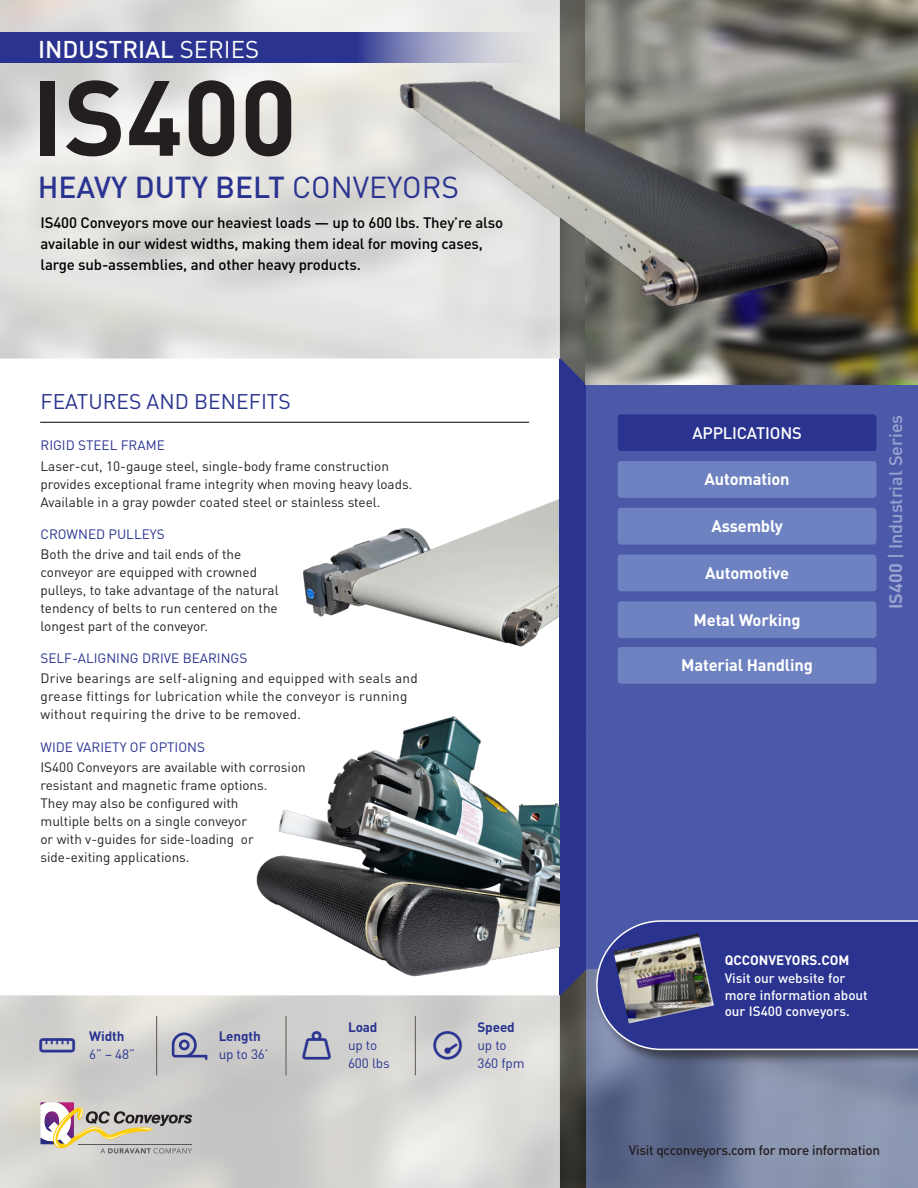
<style>
.page{position:relative;width:918px;height:1188px;background:#fff}
.page>*{position:absolute;margin:0;border:0;box-sizing:border-box;transform-origin:0 0}
.t1{font:700 105px "DIN";color:#231f20}
.Industry_Focus{font:500 30px "DIN";color:#2a3490}
.t2{font:28.5px "Font Awesome 6 Pro";color:#2a3490}
.t3{font:500 24px "DIN";color:#fff}
.t4{font:21px "DIN";color:#2a3490}
.Industry_Focus-2{font:500 18px "DIN";color:#98a3d2}
.t5{font:700 16.5px "DIN";letter-spacing:-.01em;color:#fff}
.t6{font:500 16.5px "DIN";letter-spacing:-.01em;color:#fff}
.Intro_Paragraph{font:500 15px/21px "DIN";letter-spacing:-.01em;color:#000}
.Body_Copy{font:13.5px/18px "DIN";color:#231f20}
.Body_Copy-2{font:13.5px/18px "DIN";letter-spacing:.02em;color:#231f20}
.IS_Section_Header{font:13.5px/18px "DIN";color:#2a3490}
.Body_Copy-3{font:500 13.5px/16.5px "DIN";color:#fff}
.t7{font:500 13.5px "DIN";letter-spacing:-.02em;color:#231f20}
.t8{font:700 13.5px "DIN";letter-spacing:-.01em;color:#2a3490}
.IS_Section_Header-2{font:700 13.5px "DIN";color:#fff}
.s1{font-weight:400}
.s2{font-weight:700}
</style>
<div class="page">
<svg style="left:586px;top:995px;width:332px;height:193px;background:#76809e"></svg>
<svg style="left:560px;top:0;width:26px;height:1188px;background:#4f4e47"></svg>
<svg style="left:0;top:0;width:560px;height:359px;background:#e1e1de"></svg>
<svg style="left:0;top:995px;width:560px;height:193px;background:#d4d3d1"></svg>
<svg style="left:0;top:32px;width:560px;height:31px;background:#575ea4"></svg>
<div style="left:584px;top:684px;width:334px;height:311px;background:#4b5aa8"></div>
<div style="left:560px;top:684px;width:26px;height:311px;background:#2a3490"></div>
<svg style="left:40px;top:1102px;width:152px;height:52px;background:#c4bbb0"></svg>
<hr style="left:79px;top:1144px;width:113px;height:1px;background:#57585a">
<div style="left:584px;top:359px;width:334px;height:370px;background:#4b5aa8"></div>
<div style="left:560px;top:359px;width:26px;height:370px;background:#2a3490"></div>
<img style="left:586px;top:0;width:332px;height:385px">
<div style="left:618px;top:414px;width:258px;height:37px;background:#2a3490;border-radius:3px"></div>
<div style="left:618px;top:461px;width:258px;height:37px;background:#6e82c1;border-radius:3px"></div>
<div style="left:618px;top:508px;width:258px;height:37px;background:#6e82c1;border-radius:3px"></div>
<div style="left:618px;top:555px;width:258px;height:36px;background:#6e82c1;border-radius:3px"></div>
<div style="left:618px;top:601px;width:258px;height:37px;background:#6e82c1;border-radius:3px"></div>
<div style="left:618px;top:647px;width:258px;height:37px;background:#6e82c1;border-radius:3px"></div>
<hr style="left:40px;top:422px;width:489px;height:1px;background:#000">
<hr style="left:156px;top:1016px;width:1px;height:59px;background:#6b6360">
<hr style="left:415px;top:1016px;width:1px;height:59px;background:#6b6360">
<hr style="left:285px;top:1016px;width:2px;height:59px;background:#6b6360">
<img style="left:388px;top:77px;width:460px;height:243px">
<img style="left:208px;top:711px;width:352px;height:287px">
<img style="left:303px;top:499px;width:256px;height:148px">
<div style="left:595px;top:919px;width:323px;height:146px;background:#231f20;opacity:.6"></div>
<svg style="left:595px;top:920px;width:323px;height:131px;background:#343e94"></svg>
<img style="left:614px;top:933px;width:100px;height:90px">
<svg style="left:172px;top:1032px;width:35px;height:28px"></svg>
<svg style="left:39px;top:1038px;width:36px;height:14px"></svg>
<svg style="left:302px;top:1031px;width:29px;height:28px"></svg>
<svg style="left:434px;top:1031px;width:28px;height:28px"></svg>
<h3 class="t3" style="left:38px;top:34px;width:223px">INDUSTRIAL <span class="s1">SERIES</span></h3>
<p class="t1" style="left:32px;top:49px;width:267px">IS400</p>
<p class="Industry_Focus" style="left:38px;top:168px;width:423px">HEAVY DUTY BELT <span class="s1">CONVEYORS</span></p>
<p class="Intro_Paragraph" style="left:40px;top:212px;width:464px">IS400 Conveyors move our heaviest loads — up to 600 lbs. They’re also available in our widest widths, making them ideal for moving cases, large sub-assemblies, and other heavy products.</p>
<p class="t4" style="left:40px;top:388px;width:252px">FEATURES AND BENEFITS</p>
<p class="IS_Section_Header" style="left:40px;top:436px;width:126px">RIGID STEEL FRAME</p>
<p class="Body_Copy" style="left:40px;top:456px;width:373px">Laser-cut, 10-gauge steel, single-body frame construction provides exceptional frame integrity when moving heavy loads.<br>Available in a gray powder coated steel or stainless steel.</p>
<p class="IS_Section_Header" style="left:40px;top:525px;width:126px">CROWNED PULLEYS</p>
<p class="Body_Copy" style="left:40px;top:545px;width:240px">Both the drive and tail ends of the conveyor are equipped with crowned pulleys, to take advantage of the natural tendency of belts to run centered on the longest part of the conveyor.</p>
<p class="IS_Section_Header" style="left:40px;top:649px;width:208px">SELF-ALIGNING DRIVE BEARINGS</p>
<p class="Body_Copy-2" style="left:40px;top:669px;width:379px">Drive bearings are self-aligning and equipped with seals and grease fittings for lubrication while the conveyor is running without requiring the drive to be removed.</p>
<p class="IS_Section_Header" style="left:40px;top:738px;width:166px">WIDE VARIETY OF OPTIONS</p>
<p class="Body_Copy" style="left:40px;top:758px;width:267px">IS400 Conveyors are available with corrosion resistant and magnetic frame options.<br>They may also be configured with<br>multiple belts on a single conveyor<br>or with v-guides for side-loading or side-exiting applications.</p>
<p class="t8" style="left:348px;top:1019px;width:31px">Load</p>
<p class="IS_Section_Header" style="left:348px;top:1036px;width:43px">up to<br>600 lbs</p>
<p class="t2" style="left:39px;top:1031px;width:37px">◆●□□■▼●</p>
<p class="t2" style="left:303px;top:1031px;width:30px">▼■■</p>
<p class="t2" style="left:434px;top:1031px;width:30px">▼□▼▲▼▲▼</p>
<p class="t8" style="left:89px;top:1028px;width:37px">Width</p>
<p class="IS_Section_Header" style="left:89px;top:1045px;width:47px">6” – 48”</p>
<p class="t8" style="left:219px;top:1028px;width:44px">Length</p>
<p class="IS_Section_Header" style="left:219px;top:1045px;width:51px">up to 36’</p>
<p class="t8" style="left:477px;top:1019px;width:39px">Speed</p>
<p class="IS_Section_Header" style="left:477px;top:1036px;width:49px">up to<br>360 fpm</p>
<p class="t6" style="left:692px;top:422px;width:111px">APPLICATIONS</p>
<p class="t5" style="left:704px;top:469px;width:87px">Automation</p>
<p class="t5" style="left:711px;top:515px;width:73px">Assembly</p>
<p class="t5" style="left:705px;top:562px;width:85px">Automotive</p>
<p class="t5" style="left:694px;top:609px;width:109px">Metal Working</p>
<p class="t5" style="left:681px;top:654px;width:133px">Material Handling</p>
<p class="Industry_Focus-2" style="left:884px;top:609px;width:196px;rotate:-90deg"><span class="s2">IS400</span> | Industrial Series</p>
<p class="IS_Section_Header-2" style="left:725px;top:951px;width:126px">QCCONVEYORS.COM</p>
<p class="Body_Copy-3" style="left:725px;top:970px;width:145px">Visit our website for more information about our IS400 conveyors.</p>
<p class="t7" style="left:629px;top:1142px;width:253px">Visit qcconveyors.com for more information</p>
</div>
